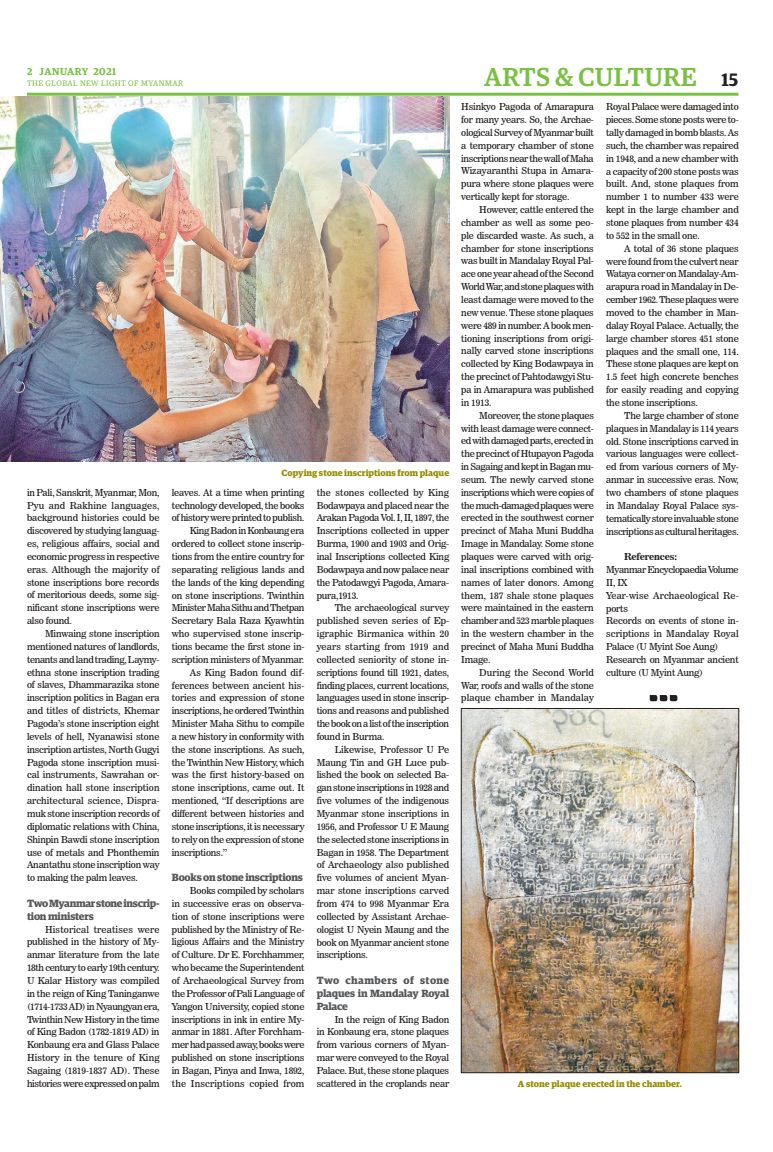
<style>
.page{position:relative;width:773px;height:1152px;background:#fff}
.page>*{position:absolute;margin:0;border:0;box-sizing:border-box;transform-origin:0 0}
.t1{font:500 26px "Guardian Egyp";letter-spacing:.02em;color:#79c142}
.t2{font:600 18px "Guardian Egyp";color:#231f20}
.t3{font:700 10.5px/12.9px "Guardian Egyp";letter-spacing:-.02em;color:#57585a}
.t4{font:600 10px "Guardian Egyp";letter-spacing:.06em;color:#79c142}
.t5{font:9.5px/12.9px "News 706 BT Roman C";letter-spacing:-.02em;color:#231f20;text-align:justify}
.t6{font:9.5px "News 706 BT Roman C";color:#231f20}
.t7{font:9.5px "News 706 BT Roman C";letter-spacing:-.04em;color:#231f20}
.t8{font:9.5px "News 706 BT Roman C";letter-spacing:.005em;color:#231f20}
.t9{font:9.5px "News 706 BT Bold C";letter-spacing:-.02em;color:#231f20}
.t10{font:700 9px "Guardian Egyp";color:#968d00}
.t11{font:8px "Guardian Egyp";letter-spacing:.06em;color:#79c142}
</style>
<div class="page">
<hr style="left:27px;top:93px;width:711px;height:3px;background:#79c142">
<svg style="left:649px;top:695px;width:28px;height:6px"></svg>
<img style="left:0;top:96px;width:449px;height:365px">
<img style="left:463px;top:710px;width:273px;height:361px">
<div style="left:461px;top:708px;width:277px;height:365px;border:1px solid #231f20"></div>
<p class="t4" style="left:27px;top:64px;width:91px">2 JANUARY 2021</p>
<p class="t11" style="left:27px;top:78px;width:158px">THE GLOBAL NEW LIGHT OF MYANMAR</p>
<p class="t10" style="left:281px;top:466px;width:169px">Copying stone inscriptions from plaque</p>
<p class="t5" style="left:27px;top:486px;width:134px">in Pali, Sanskrit, Myanmar, Mon, Pyu and Rakhine languages, background histories could be discovered by studying languag&shy;es, religious affairs, social and economic progress in respective eras. Although the majority of stone inscriptions bore records of meritorious deeds, some sig&shy;nificant stone inscriptions were also found.</p>
<p class="t5" style="left:27px;top:627px;width:134px;text-indent:18px">Minwaing stone inscription mentioned natures of landlords, tenants and land trading, Laymy&shy;ethna stone inscription trading of slaves, Dhammarazika stone inscription politics in Bagan era and titles of districts, Khemar Pagoda’s stone inscription eight levels of hell, Nyanawisi stone inscription artistes, North Gugyi Pagoda stone inscription musi&shy;cal instruments, Sawrahan or&shy;dination hall stone inscription architectural science, Dispra&shy;muk stone inscription records of diplomatic relations with China, Shinpin Bawdi stone inscription use of metals and Phonthemin Anantathu stone inscription way to making the palm leaves.</p>
<p class="t3" style="left:27px;top:896px;width:134px">Two Myanmar stone inscrip&shy;tion ministers</p>
<p class="t5" style="left:27px;top:923px;width:134px;text-indent:18px">Historical treatises were published in the history of My&shy;anmar literature from the late 18th century to early 19th century.<br>U Kalar History was compiled in the reign of King Taninganwe (1714-1733 AD) in Nyaungyan era, Twinthin New History in the time of King Badon (1782-1819 AD) in Konbaung era and Glass Palace History in the tenure of King Sagaing (1819-1837 AD). These histories were expressed on palm</p>
<p class="t5" style="left:172px;top:486px;width:134px">leaves. At a time when printing</p>
<p class="t5" style="left:172px;top:499px;width:134px">technology developed, the books</p>
<p class="t5" style="left:172px;top:512px;width:134px">of history were printed to publish.</p>
<p class="t7" style="left:190px;top:525px;width:116px">King Badon in Konbaung era</p>
<p class="t5" style="left:172px;top:537px;width:134px">ordered to collect stone inscrip-</p>
<p class="t5" style="left:172px;top:550px;width:134px">tions from the entire country for</p>
<p class="t5" style="left:172px;top:563px;width:134px">separating religious lands and</p>
<p class="t5" style="left:172px;top:576px;width:134px">the lands of the king depending</p>
<p class="t5" style="left:172px;top:589px;width:134px">on stone inscriptions. Twinthin</p>
<p class="t7" style="left:172px;top:602px;width:134px">Minister Maha Sithu and Thetpan</p>
<p class="t5" style="left:172px;top:614px;width:134px">Secretary Bala Raza Kyawhtin</p>
<p class="t6" style="left:172px;top:628px;width:134px">who supervised stone inscrip-</p>
<p class="t5" style="left:172px;top:640px;width:134px">tions became the first stone in-</p>
<p class="t5" style="left:172px;top:653px;width:134px">scription ministers of Myanmar.</p>
<p class="t8" style="left:190px;top:667px;width:116px">As King Badon found dif-</p>
<p class="t6" style="left:172px;top:679px;width:134px">ferences between ancient his-</p>
<p class="t5" style="left:172px;top:691px;width:134px">tories and expression of stone</p>
<p class="t5" style="left:172px;top:704px;width:134px">inscriptions, he ordered Twinthin</p>
<p class="t5" style="left:172px;top:717px;width:134px">Minister Maha Sithu to compile</p>
<p class="t5" style="left:172px;top:730px;width:134px">a new history in conformity with</p>
<p class="t5" style="left:172px;top:743px;width:134px">the stone inscriptions. As such,</p>
<p class="t5" style="left:172px;top:756px;width:134px">the Twinthin New History, which</p>
<p class="t6" style="left:172px;top:769px;width:134px">was the first history-based on</p>
<p class="t5" style="left:172px;top:781px;width:134px">stone inscriptions, came out. It</p>
<p class="t5" style="left:172px;top:794px;width:134px">mentioned, “If descriptions are</p>
<p class="t5" style="left:172px;top:807px;width:134px">different between histories and</p>
<p class="t5" style="left:172px;top:820px;width:134px">stone inscriptions, it is necessary</p>
<p class="t5" style="left:172px;top:833px;width:134px">to rely on the expression of stone</p>
<p class="t5" style="left:172px;top:846px;width:57px">inscriptions.”</p>
<p class="t3" style="left:172px;top:870px;width:133px">Books on stone inscriptions</p>
<p class="t5" style="left:172px;top:884px;width:134px;text-indent:18px">Books compiled by scholars in successive eras on observa&shy;tion of stone inscriptions were published by the Ministry of Re&shy;ligious Affairs and the Ministry of Culture. Dr E. Forchhammer, who became the Superintendent of Archaeological Survey from the Professor of Pali Language of Yangon University, copied stone inscriptions in ink in entire My&shy;anmar in 1881. After Forchham&shy;mer had passed away, books were published on stone inscriptions in Bagan, Pinya and Inwa, 1892, the Inscriptions copied from</p>
<p class="t5" style="left:317px;top:486px;width:134px">the stones collected by King Bodawpaya and placed near the Arakan Pagoda Vol. I, II, 1897, the Inscriptions collected in upper Burma, 1900 and 1903 and Orig&shy;inal Inscriptions collected King Bodawpaya and now palace near the Patodawgyi Pagoda, Amara&shy;pura,1913.</p>
<p class="t5" style="left:317px;top:602px;width:134px;text-indent:18px">The archaeological survey published seven series of Ep&shy;igraphic Birmanica within 20 years starting from 1919 and collected seniority of stone in&shy;scriptions found till 1921, dates, finding places, current locations, languages used in stone inscrip&shy;tions and reasons and published the book on a list of the inscription found in Burma.</p>
<p class="t5" style="left:317px;top:743px;width:134px;text-indent:18px">Likewise, Professor U Pe Maung Tin and GH Luce pub&shy;lished the book on selected Ba&shy;gan stone inscriptions in 1928 and five volumes of the indigenous Myanmar stone inscriptions in 1956, and Professor U E Maung the selected stone inscriptions in Bagan in 1958. The Department of Archaeology also published five volumes of ancient Myan&shy;mar stone inscriptions carved from 474 to 998 Myanmar Era collected by Assistant Archae&shy;ologist U Nyein Maung and the book on Myanmar ancient stone inscriptions.</p>
<p class="t3" style="left:317px;top:973px;width:134px;text-align:justify">Two chambers of stone plaques in Mandalay Royal Palace</p>
<p class="t5" style="left:317px;top:1013px;width:134px;text-indent:18px">In the reign of King Badon in Konbaung era, stone plaques from various corners of Myan&shy;mar were conveyed to the Royal Palace. But, these stone plaques scattered in the croplands near</p>
<h1 class="t1" style="left:484px;top:59px;width:214px">ARTS &amp; CULTURE</h1>
<h2 class="t2" style="left:721px;top:67px;width:18px">15</h2>
<p class="t5" style="left:461px;top:100px;width:134px">Hsinkyo Pagoda of Amarapura for many years. So, the Archae&shy;ological Survey of Myanmar built a temporary chamber of stone inscriptions near the wall of Maha Wizayaranthi Stupa in Amara&shy;pura where stone plaques were vertically kept for storage.</p>
<p class="t5" style="left:461px;top:203px;width:134px;text-indent:18px">However, cattle entered the chamber as well as some peo&shy;ple discarded waste. As such, a chamber for stone inscriptions was built in Mandalay Royal Pal&shy;ace one year ahead of the Second World War, and stone plaques with least damage were moved to the new venue. These stone plaques were 489 in number. A book men&shy;tioning inscriptions from origi&shy;nally carved stone inscriptions collected by King Bodawpaya in the precinct of Pahtodawgyi Stu&shy;pa in Amarapura was published in 1913.</p>
<p class="t5" style="left:461px;top:409px;width:134px;text-indent:18px">Moreover, the stone plaques with least damage were connect&shy;ed with damaged parts, erected in the precinct of Htupayon Pagoda in Sagaing and kept in Bagan mu&shy;seum. The newly carved stone inscriptions which were copies of the much-damaged plaques were erected in the southwest corner precinct of Maha Muni Buddha Image in Mandalay. Some stone plaques were carved with orig&shy;inal inscriptions combined with names of later donors. Among them, 187 shale stone plaques were maintained in the eastern chamber and 523 marble plaques in the western chamber in the precinct of Maha Muni Buddha Image.</p>
<p class="t5" style="left:461px;top:666px;width:134px;text-indent:18px">During the Second World War, roofs and walls of the stone plaque chamber in Mandalay</p>
<p class="t5" style="left:606px;top:100px;width:134px">Royal Palace were damaged into pieces. Some stone posts were to&shy;tally damaged in bomb blasts. As such, the chamber was repaired in 1948, and a new chamber with a capacity of 200 stone posts was built. And, stone plaques from number 1 to number 433 were kept in the large chamber and stone plaques from number 434 to 552 in the small one.</p>
<p class="t5" style="left:606px;top:242px;width:134px;text-indent:18px">A total of 36 stone plaques were found from the culvert near Wataya corner on Mandalay-Am&shy;arapura road in Mandalay in De&shy;cember 1962. These plaques were moved to the chamber in Man&shy;dalay Royal Palace. Actually, the large chamber stores 451 stone plaques and the small one, 114.<br>These stone plaques are kept on 1.5 feet high concrete benches for easily reading and copying the stone inscriptions.</p>
<p class="t5" style="left:606px;top:409px;width:134px;text-indent:18px">The large chamber of stone plaques in Mandalay is 114 years old. Stone inscriptions carved in various languages were collect&shy;ed from various corners of My&shy;anmar in successive eras. Now, two chambers of stone plaques in Mandalay Royal Palace sys&shy;tematically store invaluable stone inscriptions as cultural heritages.</p>
<p class="t9" style="left:624px;top:551px;width:54px">References:</p>
<p class="t5" style="left:606px;top:563px;width:134px;text-align:left">Myanmar Encyclopaedia Volume<br>II, IX<br>Year-wise Archaeological Re&shy;ports<br>Records on events of stone in&shy;scriptions in Mandalay Royal<br>Palace (U Myint Soe Aung)<br>Research on Myanmar ancient culture (U Myint Aung)</p>
<p class="t10" style="left:518px;top:1077px;width:166px">A stone plaque erected in the chamber.</p>
</div>
